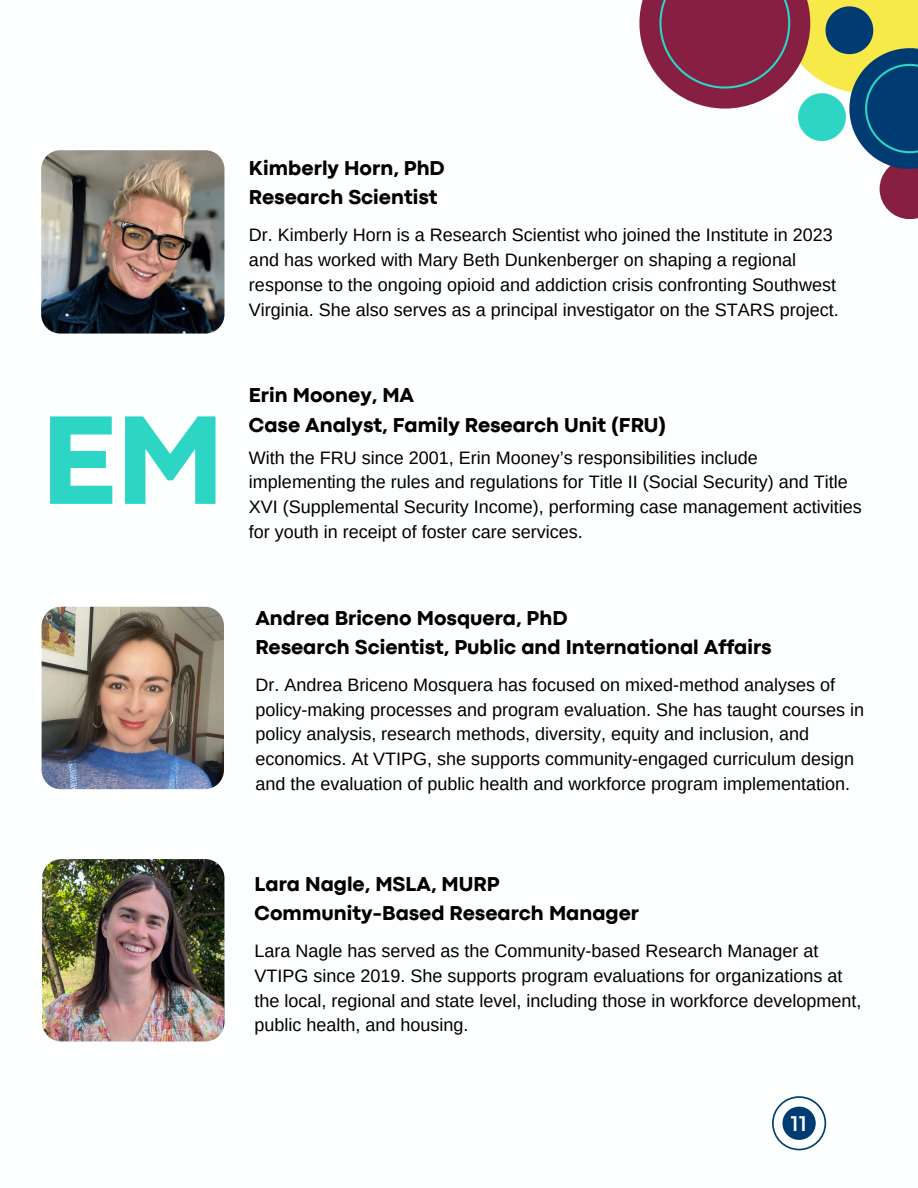
<style>
.page{position:relative;width:918px;height:1188px;background:#fff}
.page>*{position:absolute;margin:0;border:0;box-sizing:border-box;transform-origin:0 0}
.t1{font:800 131.7px "Codec Pro";color:#2cd5c4}
.t2{font:21.15px "Montserrat";color:#fdfefe}
.t3{font:800 21px/29.2px "Codec Pro";color:#000}
.t4{font:18px/24.8px "Arimo";color:#000}
</style>
<div class="page">
<svg style="left:639px;top:0;width:279px;height:219px"></svg>
<svg style="left:772px;top:1096px;width:54px;height:54px"></svg>
<img style="left:42px;top:607px;width:182px;height:182px">
<img style="left:42px;top:859px;width:182px;height:182px">
<img style="left:41px;top:150px;width:183px;height:184px">
<p class="t1" style="left:41px;top:413px;width:185px">EM</p>
<p class="t3" style="left:249px;top:155px;width:197px">Kimberly Horn, PhD<br>Research Scientist</p>
<h2 class="t4" style="left:249px;top:223px;width:591px">Dr. Kimberly Horn is a Research Scientist who joined the Institute in 2023 and has worked with Mary Beth Dunkenberger on shaping a regional response to the ongoing opioid and addiction crisis confronting Southwest Virginia. She also serves as a principal investigator on the STARS project.</h2>
<h2 class="t3" style="left:249px;top:382px;width:419px">Erin Mooney, MA<br>Case Analyst, Family Research Unit (FRU)</h2>
<p class="t4" style="left:249px;top:445px;width:614px">With the FRU since 2001, Erin Mooney’s responsibilities include implementing the rules and regulations for Title II (Social Security) and Title XVI (Supplemental Security Income), performing case management activities for youth in receipt of foster care services.</p>
<h2 class="t3" style="left:255px;top:605px;width:518px">Andrea Briceno Mosquera, PhD<br>Research Scientist, Public and International Affairs</h2>
<p class="t4" style="left:255px;top:672px;width:610px">Dr. Andrea Briceno Mosquera has focused on mixed-method analyses of policy-making processes and program evaluation. She has taught courses in policy analysis, research methods, diversity, equity and inclusion, and economics. At VTIPG, she supports community-engaged curriculum design and the evaluation of public health and workforce program implementation.</p>
<h2 class="t3" style="left:255px;top:871px;width:386px">Lara Nagle, MSLA, MURP<br>Community-Based Research Manager</h2>
<h1 class="t4" style="left:255px;top:939px;width:608px">Lara Nagle has served as the Community-based Research Manager at VTIPG since 2019. She supports program evaluations for organizations at the local, regional and state level, including those in workforce development, public health, and housing.</h1>
<p class="t2" style="left:791px;top:1109px;width:18px">11</p>
</div>
